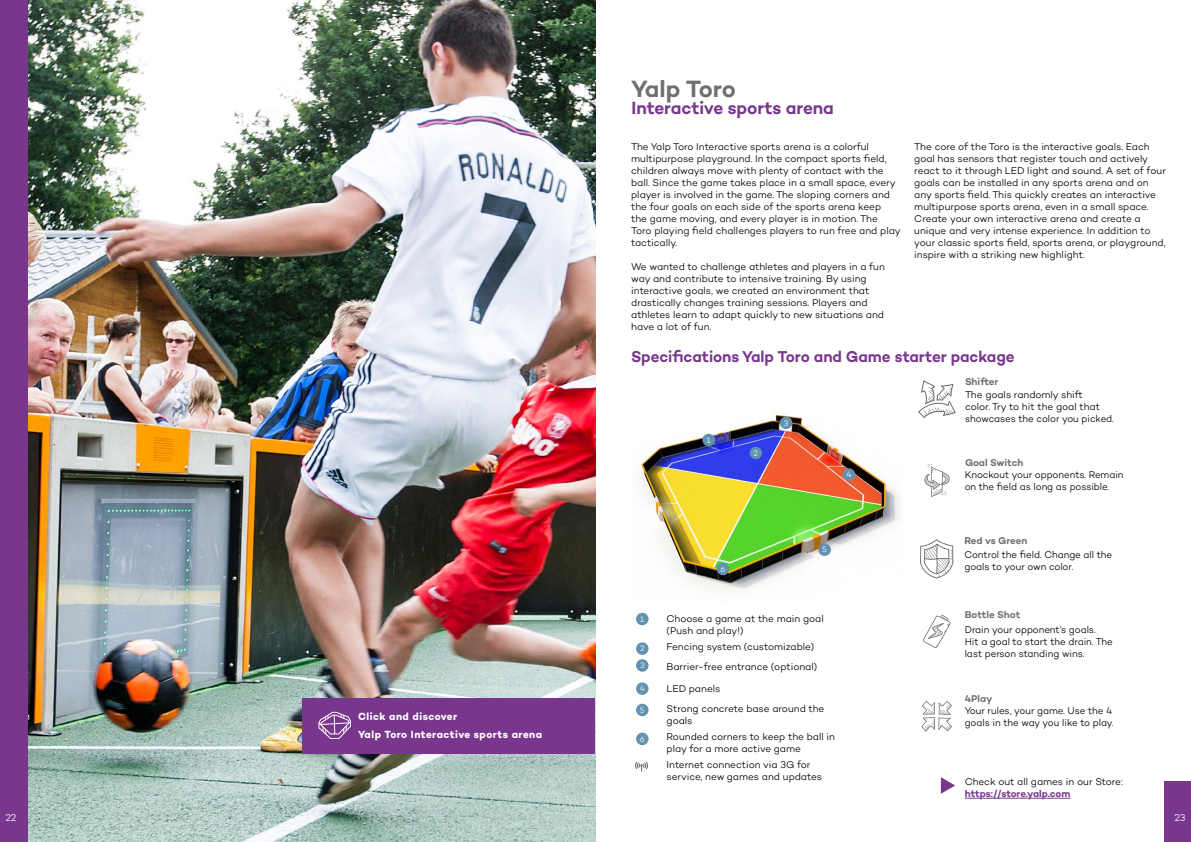
<style>
.page{position:relative;width:1191px;height:842px;background:#fff}
.page>*{position:absolute;margin:0;border:0;box-sizing:border-box;transform-origin:0 0}
.t1{font:600 24px "Campton";letter-spacing:-.015em;color:#6f6f6f}
.t2{font:600 18px "Campton";letter-spacing:-.01em;color:#78368c}
.t3{font:600 16px "Campton";letter-spacing:-.005em;color:#78368c}
.t4{font:700 10.5px/17.6px "Campton";letter-spacing:.045em;color:#fff;scale:.96 1}
.t5{font:300 10px/12px "Campton";letter-spacing:-.005em;color:#000}
.t6{font:600 10px "Campton";letter-spacing:-.005em;color:#6f6f6f}
.t7{font:600 10px "Campton";letter-spacing:-.005em;color:#78368c}
.t8{font:300 10px "Campton";color:#fff}
.t9{font:300 8px/16.8px "Campton";color:#fff}
</style>
<div class="page">
<svg style="left:635px;top:762px;width:13px;height:9px"></svg>
<svg style="left:918px;top:380px;width:37px;height:38px"></svg>
<svg style="left:924px;top:464px;width:25px;height:33px"></svg>
<svg style="left:920px;top:539px;width:33px;height:39px"></svg>
<img style="left:638px;top:414px;width:262px;height:179px">
<hr style="left:964px;top:798px;width:106px;height:1px;background:#78368c">
<svg style="left:923px;top:615px;width:27px;height:33px"></svg>
<svg style="left:921px;top:701px;width:31px;height:31px"></svg>
<svg style="left:941px;top:777px;width:14px;height:17px"></svg>
<div style="left:702px;top:434px;width:13px;height:12px;background:#6292b2;border-radius:50%"></div>
<div style="left:749px;top:447px;width:13px;height:12px;background:#6292b2;border-radius:50%"></div>
<div style="left:842px;top:468px;width:13px;height:13px;background:#6292b2;border-radius:50%"></div>
<div style="left:780px;top:417px;width:12px;height:12px;background:#6292b2;border-radius:50%"></div>
<div style="left:818px;top:543px;width:13px;height:13px;background:#6292b2;border-radius:50%"></div>
<div style="left:716px;top:563px;width:13px;height:12px;background:#6292b2;border-radius:50%"></div>
<div style="left:636px;top:613px;width:12px;height:12px;background:#6292b2;border-radius:50%"></div>
<div style="left:636px;top:642px;width:12px;height:13px;background:#6292b2;border-radius:50%"></div>
<div style="left:636px;top:659px;width:12px;height:13px;background:#6292b2;border-radius:50%"></div>
<div style="left:636px;top:682px;width:12px;height:13px;background:#6292b2;border-radius:50%"></div>
<div style="left:636px;top:704px;width:12px;height:12px;background:#6292b2;border-radius:50%"></div>
<div style="left:636px;top:733px;width:12px;height:12px;background:#6292b2;border-radius:50%"></div>
<div style="left:1163px;top:781px;width:28px;height:61px;background:#78368c"></div>
<div style="left:0;top:0;width:29px;height:842px;background:#78368c"></div>
<img style="left:29px;top:0;width:566px;height:842px">
<div style="left:303px;top:699px;width:292px;height:55px;background:#78368c"></div>
<svg style="left:318px;top:712px;width:33px;height:27px"></svg>
<h1 class="t1" style="left:631px;top:74px;width:106px">Yalp Toro</h1>
<h2 class="t2" style="left:631px;top:96px;width:204px">Interactive sports arena</h2>
<p class="t5" style="left:631px;top:140px;width:271px">The Yalp Toro Interactive sports arena is a colorful multipurpose playground. In the compact sports field, children always move with plenty of contact with the ball. Since the game takes place in a small space, every player is involved in the game. The sloping corners and the four goals on each side of the sports arena keep<br>the game moving, and every player is in motion. The Toro playing field challenges players to run free and play tactically.</p>
<p class="t5" style="left:631px;top:260px;width:255px">We wanted to challenge athletes and players in a fun way and contribute to intensive training. By using interactive goals, we created an environment that drastically changes training sessions. Players and athletes learn to adapt quickly to new situations and have a lot of fun.</p>
<p class="t5" style="left:914px;top:140px;width:253px">The core of the Toro is the interactive goals. Each goal has sensors that register touch and actively react to it through LED light and sound. A set of four goals can be installed in any sports arena and on any sports field. This quickly creates an interactive multipurpose sports arena, even in a small space.<br>Create your own interactive arena and create a unique and very intense experience. In addition to your classic sports field, sports arena, or playground, inspire with a striking new highlight.</p>
<h3 class="t3" style="left:631px;top:346px;width:385px">Specifications Yalp Toro and Game starter package</h3>
<p class="t4" style="left:358px;top:708px;width:193px">Click and discover<br>Yalp Toro Interactive sports arena</p>
<p class="t9" style="left:706px;top:431px;width:6px">1</p>
<p class="t9" style="left:753px;top:444px;width:6px">2</p>
<p class="t9" style="left:784px;top:414px;width:6px">3</p>
<p class="t9" style="left:846px;top:466px;width:7px">4</p>
<p class="t9" style="left:640px;top:610px;width:6px">1</p>
<p class="t9" style="left:640px;top:640px;width:6px">2<br>3</p>
<p class="t9" style="left:639px;top:680px;width:7px">4</p>
<p class="t9" style="left:640px;top:701px;width:6px">5</p>
<p class="t9" style="left:640px;top:730px;width:6px">6</p>
<p class="t9" style="left:720px;top:560px;width:6px">6</p>
<p class="t9" style="left:822px;top:541px;width:6px">5</p>
<p class="t5" style="left:666px;top:612px;width:159px">Choose a game at the main goal (Push and play!)</p>
<p class="t5" style="left:666px;top:636px;width:152px;line-height:20.6px">Fencing system (customizable)<br>Barrier-free entrance (optional)</p>
<p class="t5" style="left:666px;top:678px;width:159px;line-height:20.2px">LED panels<br>Strong concrete base around the</p>
<p class="t5" style="left:666px;top:713px;width:170px;line-height:16px">goals<br>Rounded corners to keep the ball in</p>
<p class="t5" style="left:666px;top:741px;width:145px;line-height:16px">play for a more active game<br>Internet connection via 3G for</p>
<p class="t5" style="left:666px;top:771px;width:157px">service, new games and updates</p>
<p class="t6" style="left:965px;top:375px;width:35px">Shifter</p>
<p class="t5" style="left:965px;top:388px;width:150px">The goals randomly shift<br>color. Try to hit the goal that showcases the color you picked.</p>
<p class="t6" style="left:965px;top:456px;width:60px">Goal Switch</p>
<p class="t5" style="left:964px;top:469px;width:160px">Knockout your opponents. Remain on the field as long as possible.</p>
<p class="t6" style="left:964px;top:534px;width:64px">Red vs Green</p>
<p class="t5" style="left:964px;top:548px;width:149px">Control the field. Change all the goals to your own color.</p>
<p class="t6" style="left:964px;top:608px;width:57px">Bottle Shot</p>
<p class="t5" style="left:964px;top:623px;width:150px">Drain your opponent’s goals.<br>Hit a goal to start the drain. The last person standing wins.</p>
<p class="t6" style="left:964px;top:692px;width:29px">4Play</p>
<p class="t5" style="left:964px;top:705px;width:150px">Your rules, your game. Use the 4 goals in the way you like to play.</p>
<p class="t5" style="left:964px;top:776px;width:160px">Check out all games in our Store:</p>
<p class="t7" style="left:964px;top:787px;width:107px">https://store.yalp.com</p>
<p class="t8" style="left:5px;top:811px;width:13px">22</p>
<p class="t8" style="left:1174px;top:811px;width:13px">23</p>
</div>
